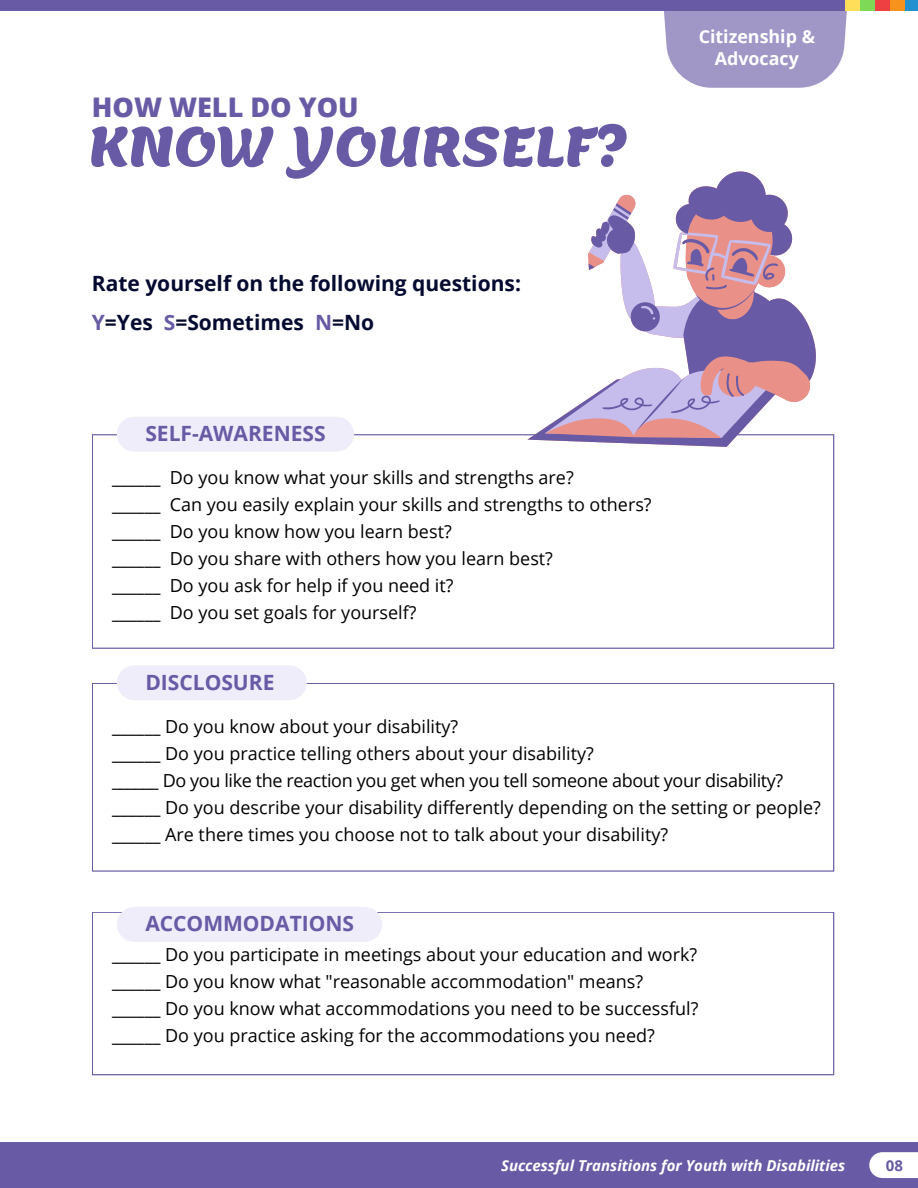
<style>
.page{position:relative;width:918px;height:1188px;background:#fff}
.page>*{position:absolute;margin:0;border:0;box-sizing:border-box;transform-origin:0 0}
.t1{font:700 54px "Lemonada";color:#685aa5}
.t2{font:800 27px "Open Sans";color:#685aa5}
.t3{font:700 21px "Open Sans";color:#050a30}
.t4{font:700 21px "Open Sans";color:#685aa5}
.t5{font:18px/27px "Open Sans";color:#000}
.t6{font:700 17.85px/21.3px "Open Sans";color:#fff;text-align:center}
.t7{font:italic 700 15px "Open Sans";color:#fff}
.t8{font:700 15px "Open Sans";color:#685aa5}
.s1{color:#685aa5}
</style>
<div class="page">
<div style="left:0;top:1142px;width:918px;height:46px;background:#685aa5"></div>
<div style="left:882px;top:1152px;width:36px;height:26px;background:#fff"></div>
<div style="left:659px;top:0;width:193px;height:88px;background:#a097c7"></div>
<div style="left:0;top:0;width:918px;height:11px;background:#685aa5"></div>
<div style="left:846px;top:0;width:72px;height:11px;background:#ffde59"></div>
<div style="left:861px;top:0;width:57px;height:11px;background:#7ed957"></div>
<div style="left:876px;top:0;width:42px;height:11px;background:#ee4042"></div>
<div style="left:891px;top:0;width:27px;height:11px;background:#f7931d"></div>
<div style="left:906px;top:0;width:12px;height:11px;background:#2390cf"></div>
<svg style="left:92px;top:434px;width:742px;height:215px"></svg>
<svg style="left:92px;top:683px;width:742px;height:189px"></svg>
<svg style="left:92px;top:912px;width:742px;height:163px"></svg>
<div style="left:134px;top:417px;width:203px;height:35px;background:#efedfa"></div>
<div style="left:134px;top:665px;width:155px;height:35px;background:#efedfa"></div>
<div style="left:134px;top:907px;width:231px;height:35px;background:#efedfa"></div>
<svg style="left:527px;top:171px;width:289px;height:276px"></svg>
<h2 class="t2" style="left:92px;top:88px;width:268px">HOW WELL DO YOU</h2>
<h1 class="t1" style="left:88px;top:115px;width:542px">KNOW YOURSELF?</h1>
<p class="t3" style="left:92px;top:269px;width:431px">Rate yourself on the following questions:</p>
<p class="t3" style="left:92px;top:307px;width:284px"><span class="s1">Y</span>=Yes <span class="s1">S</span>=Sometimes <span class="s1">N</span>=No</p>
<p class="t4" style="left:145px;top:419px;width:182px">SELF-AWARENESS</p>
<p class="t5" style="left:112px;top:463px;width:541px">______ Do you know what your skills and strengths are?<br>______ Can you easily explain your skills and strengths to others? ______ Do you know how you learn best?<br>______ Do you share with others how you learn best?<br>______ Do you ask for help if you need it?<br>______ Do you set goals for yourself?</p>
<p class="t4" style="left:145px;top:667px;width:131px">DISCLOSURE</p>
<p class="t6" style="left:699px;top:26px;width:118px">Citizenship &amp;<br>Advocacy</p>
<p class="t5" style="left:112px;top:712px;width:710px">______ Do you know about your disability?<br>______ Do you practice telling others about your disability?<br>______ Do you like the reaction you get when you tell someone about your disability? ______ Do you describe your disability differently depending on the setting or people? ______ Are there times you choose not to talk about your disability?</p>
<p class="t4" style="left:145px;top:909px;width:210px">ACCOMMODATIONS</p>
<p class="t5" style="left:112px;top:941px;width:588px">______ Do you participate in meetings about your education and work? ______ Do you know what "reasonable accommodation" means?<br>______ Do you know what accommodations you need to be successful? ______ Do you practice asking for the accommodations you need?</p>
<p class="t7" style="left:501px;top:1155px;width:346px">Successful Transitions for Youth with Disabilities</p>
<p class="t8" style="left:886px;top:1155px;width:19px">08</p>
</div>
